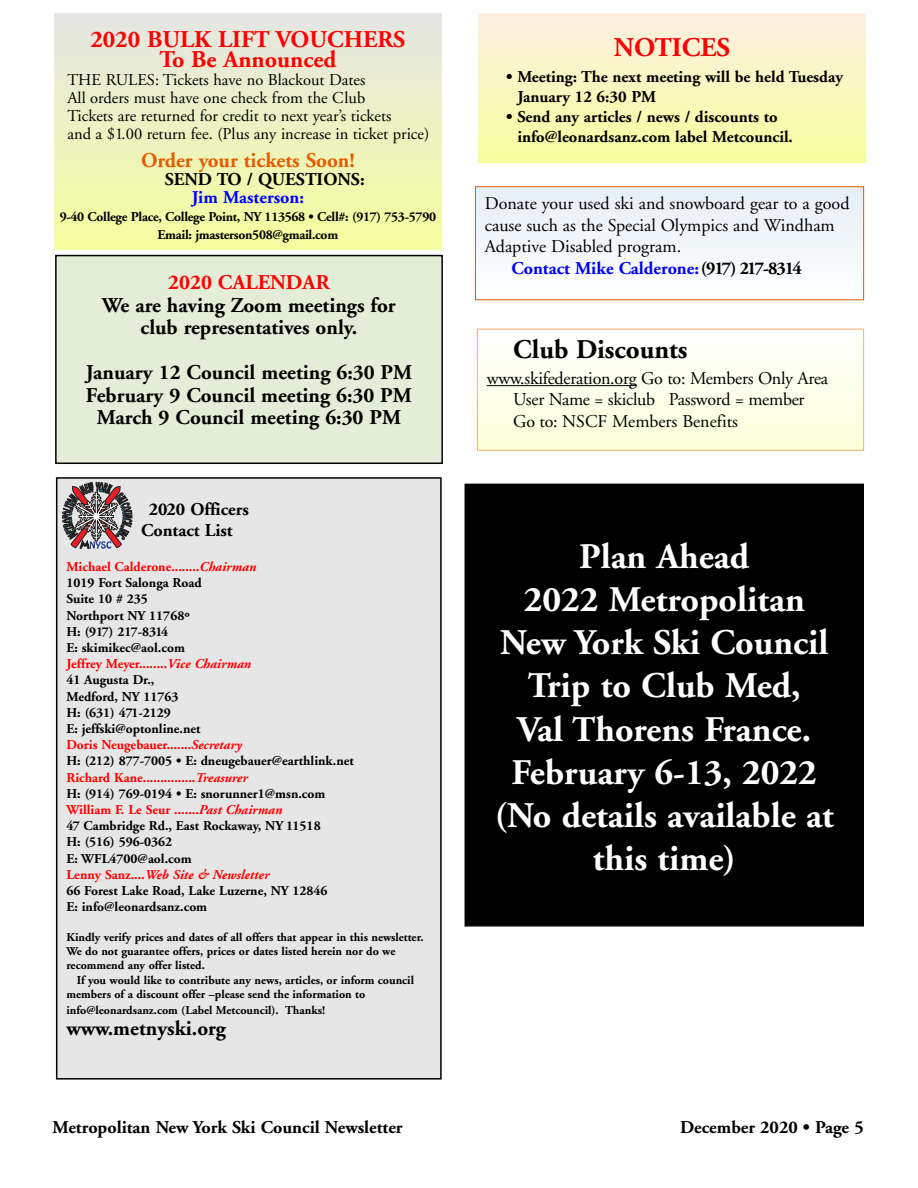
<style>
.page{position:relative;width:918px;height:1188px;background:#fff}
.page>*{position:absolute;margin:0;border:0;box-sizing:border-box;transform-origin:0 0}
.t1{font:700 36px/43.2px "Adobe Garamond";color:#fff;text-align:center}
.t2{font:700 27px "Adobe Garamond";color:#000}
.t3{font:700 27px "Adobe Garamond";color:#f00}
.t4{font:700 24px/19.5px "Adobe Garamond";color:#f00;text-align:center}
.t5{font:700 21px/22.5px "Adobe Garamond";color:#000;text-align:center}
.t6{font:700 21px "Adobe Garamond";color:#e35c00}
.t7{font:700 21px "Adobe Garamond";color:#f00}
.t8{font:18px/21.6px "Adobe Garamond";color:#000}
.t9{font:700 18px/21.6px "Adobe Garamond";color:#000}
.t10{font:700 18px "Adobe Garamond";color:#00f}
.t11{font:16.5px/18px "Adobe Garamond";color:#000}
.t12{font:700 16.5px/20.5px "Adobe Garamond";color:#000}
.t13{font:700 13.5px/16.2px "Adobe Garamond";color:#000}
.t14{font:700 13.5px/18px "Adobe Garamond";letter-spacing:-.02em;color:#000;text-align:center}
.t15{font:700 12px/14.4px "Adobe Garamond";color:#000}
.s1{color:#f00}
.s2{font-style:italic;color:#f00}
.s3{color:#000}
</style>
<div class="page">
<div style="left:54px;top:14px;width:388px;height:236px;background:linear-gradient(to bottom,#e6e6e5,#f5ff9d)"></div>
<div style="left:478px;top:14px;width:388px;height:149px;background:linear-gradient(to bottom,#fcefe2,#f5ff9d)"></div>
<div style="left:57px;top:256px;width:384px;height:207px;background:#e4edd7"></div>
<div style="left:55px;top:255px;width:388px;height:209px;border:2px solid #000"></div>
<div style="left:476px;top:187px;width:387px;height:112px;background:#f1f7fa"></div>
<div style="left:475px;top:186px;width:389px;height:114px;border:1px solid #e35c00"></div>
<div style="left:478px;top:329px;width:385px;height:121px;background:linear-gradient(to bottom,#fff,#fbffd8)"></div>
<div style="left:477px;top:329px;width:387px;height:122px;border:1px solid #f2b074"></div>
<hr style="left:487px;top:385px;width:150px;height:1px;background:#000">
<div style="left:57px;top:478px;width:384px;height:601px;background:#e6e6e6"></div>
<div style="left:56px;top:477px;width:386px;height:603px;border:2px solid #000"></div>
<svg style="left:62px;top:482px;width:70px;height:67px"></svg>
<div style="left:466px;top:485px;width:396px;height:440px;background:#000"></div>
<div style="left:465px;top:484px;width:399px;height:443px;border:2px solid #000"></div>
<h3 class="t4" style="left:90px;top:32px;width:317px">2020 BULK LIFT VOUCHERS<br>To Be Announced</h3>
<p class="t11" style="left:67px;top:72px;width:364px">THE RULES: Tickets have no Blackout Dates<br>All orders must have one check from the Club<br>Tickets are returned for credit to next year’s tickets<br>and a $1.00 return fee. (Plus any increase in ticket price)</p>
<h3 class="t6" style="left:141px;top:152px;width:215px">Order your tickets Soon!</h3>
<h3 class="t9" style="left:165px;top:170px;width:202px">SEND TO / QUESTIONS:</h3>
<h3 class="t10" style="left:192px;top:190px;width:114px">Jim Masterson:</h3>
<p class="t14" style="left:60px;top:209px;width:378px">9-40 College Place, College Point, NY 113568 • Cell#: (917) 753-5790<br>Email: jmasterson508@gmail.com</p>
<h3 class="t7" style="left:168px;top:274px;width:163px">2020 CALENDAR</h3>
<h3 class="t5" style="left:102px;top:296px;width:295px">We are having Zoom meetings for club representatives only.</h3>
<h3 class="t5" style="left:86px;top:363px;width:328px">January 12 Council meeting 6:30 PM<br>February 9 Council meeting 6:30 PM<br>March 9 Council meeting 6:30 PM</h3>
<h3 class="t9" style="left:141px;top:500px;width:109px;text-indent:8px">2020 Officers<br>Contact List</h3>
<p class="t13" style="left:66px;top:560px;width:289px"><span class="s1">Michael Calderone........</span><span class="s2">Chairman<br></span>1019 Fort Salonga Road<br>Suite 10 # 235<br>Northport NY 11768º<br>H: (917) 217-8314<br>E: skimikec@aol.com<br><span class="s1">Jeffrey Meyer........</span><span class="s2">Vice Chairman<br></span>41 Augusta Dr.,<br>Medford, NY 11763<br>H: (631) 471-2129<br>E: jeffski@optonline.net<br><span class="s1">Doris Neugebauer.......</span><span class="s2">Secretary<br></span>H: (212) 877-7005 • E: dneugebauer@earthlink.net<br><span class="s1">Richard Kane...............</span><span class="s2">Treasurer<br></span>H: (914) 769-0194 • E: snorunner1@msn.com<br><span class="s1">William F. Le Seur .......</span><span class="s2">Past Chairman<br></span>47 Cambridge Rd., East Rockaway, NY 11518<br>H: (516) 596-0362<br>E: WFL4700@aol.com<br><span class="s1">Lenny Sanz....</span><span class="s2">Web Site &amp; Newsletter<br></span>66 Forest Lake Road, Lake Luzerne, NY 12846<br>E: info@leonardsanz.com</p>
<p class="t15" style="left:66px;top:931px;width:359px">Kindly verify prices and dates of all offers that appear in this newsletter.<br>We do not guarantee offers, prices or dates listed herein nor do we recommend any offer listed.</p>
<p class="t15" style="left:66px;top:974px;width:349px;line-height:15px;text-indent:10px">If you would like to contribute any news, articles, or inform council members of a discount offer –please send the information to info@leonardsanz.com (Label Metcouncil). Thanks!</p>
<h3 class="t5" style="left:66px;top:1019px;width:161px">www.metnyski.org</h3>
<h2 class="t3" style="left:614px;top:37px;width:118px">NOTICES</h2>
<p class="t12" style="left:517px;top:68px;width:327px;text-indent:-11px">• Meeting: The next meeting will be held Tuesday<br>January 12 6:30 PM</p>
<p class="t12" style="left:517px;top:109px;width:277px;line-height:19.8px;text-indent:-11px">• Send any articles / news / discounts to info@leonardsanz.com label Metcouncil.</p>
<h3 class="t8" style="left:485px;top:194px;width:366px">Donate your used ski and snowboard gear to a good</h3>
<h3 class="t8" style="left:485px;top:216px;width:351px">cause such as the Special Olympics and Windham</h3>
<h3 class="t8" style="left:485px;top:237px;width:198px">Adaptive Disabled program.</h3>
<h3 class="t10" style="left:511px;top:261px;width:292px">Contact Mike Calderone:<span class="s3">(917) 217-8314</span></h3>
<h2 class="t2" style="left:513px;top:339px;width:176px">Club Discounts</h2>
<h3 class="t8" style="left:513px;top:369px;width:316px;text-indent:-27px">www.skifederation.org Go to: Members Only Area<br>User Name = skiclub Password = member<br>Go to: NSCF Members Benefits</h3>
<h1 class="t1" style="left:495px;top:538px;width:340px">Plan Ahead<br>2022 Metropolitan<br>New York Ski Council<br>Trip to Club Med,<br>Val Thorens France.<br>February 6-13, 2022 (No details available at this time)</h1>
<h3 class="t9" style="left:52px;top:1118px;width:352px">Metropolitan New York Ski Council Newsletter</h3>
<h3 class="t9" style="left:680px;top:1118px;width:185px">December 2020 • Page 5</h3>
</div>
